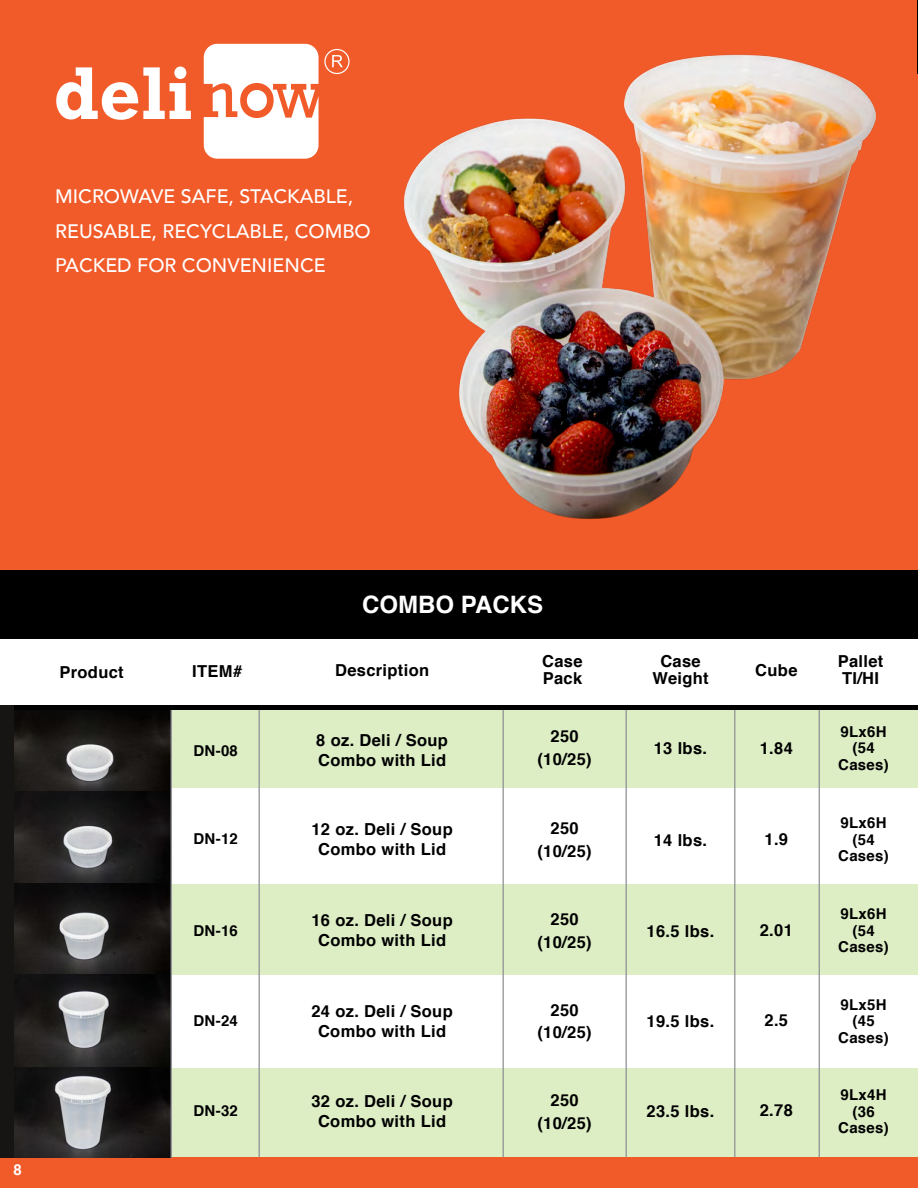
<style>
.page{position:relative;width:918px;height:1188px;background:#fff}
.page>*{position:absolute;margin:0;border:0;box-sizing:border-box;transform-origin:0 0}
.t1{font:700 24px "Helvetica";color:#fff}
.t2{font:500 19.5px/34.5px "Avenir";color:#fff}
.t3{font:700 16.5px/19.8px "Helvetica";letter-spacing:.02em;color:#000;text-align:center}
.t4{font:700 15px/16.5px "Helvetica";letter-spacing:.02em;color:#000;text-align:center}
.t5{font:700 15px "Helvetica";color:#fff}
</style>
<div class="page">
<div style="left:171px;top:708px;width:747px;height:80px;background:#ddeec5"></div>
<div style="left:171px;top:884px;width:747px;height:90px;background:#ddeec5"></div>
<div style="left:171px;top:1068px;width:747px;height:91px;background:#ddeec5"></div>
<div style="left:0;top:1158px;width:918px;height:30px;background:#f15a29"></div>
<div style="left:0;top:0;width:918px;height:573px;background:#f15a29"></div>
<svg style="left:56px;top:66px;width:135px;height:54px"></svg>
<svg style="left:204px;top:44px;width:146px;height:115px"></svg>
<img style="left:403px;top:54px;width:473px;height:465px">
<img style="left:14px;top:710px;width:157px;height:81px">
<img style="left:14px;top:791px;width:157px;height:367px">
<div style="left:0;top:571px;width:918px;height:67px;background:#000"></div>
<hr style="left:259px;top:709px;width:1px;height:448px;background:#939598">
<hr style="left:171px;top:709px;width:1px;height:449px;background:#939598">
<hr style="left:503px;top:709px;width:1px;height:448px;background:#939598">
<hr style="left:626px;top:709px;width:1px;height:448px;background:#939598">
<hr style="left:734px;top:709px;width:1px;height:448px;background:#939598">
<hr style="left:819px;top:709px;width:1px;height:448px;background:#939598">
<hr style="left:917px;top:0;width:1px;height:73px;background:#000">
<hr style="left:0;top:635px;width:917px;height:4px;background:#000">
<hr style="left:0;top:706px;width:918px;height:4px;background:#000">
<div style="left:0;top:706px;width:14px;height:452px;background:#161513"></div>
<p class="t2" style="left:55px;top:178px;width:317px">MICROWAVE SAFE, STACKABLE,<br>REUSABLE, RECYCLABLE, COMBO<br>PACKED FOR CONVENIENCE</p>
<p class="t3" style="left:59px;top:662px;width:66px">Product</p>
<p class="t5" style="left:14px;top:1157px;width:10px">8</p>
<h1 class="t1" style="left:362px;top:585px;width:182px">COMBO PACKS</h1>
<p class="t3" style="left:192px;top:662px;width:51px">ITEM#</p>
<p class="t3" style="left:335px;top:661px;width:96px">Description</p>
<p class="t3" style="left:542px;top:653px;width:42px;line-height:16.8px;text-align:left">Case<br>Pack</p>
<p class="t3" style="left:652px;top:653px;width:58px;line-height:16.8px">Case<br>Weight</p>
<p class="t3" style="left:755px;top:660px;width:44px">Cube</p>
<p class="t3" style="left:838px;top:654px;width:47px;line-height:16.8px;text-align:left">Pallet<br>TI/HI</p>
<p class="t4" style="left:193px;top:742px;width:46px">DN-08</p>
<p class="t3" style="left:316px;top:730px;width:133px;text-align:left">8 oz. Deli / Soup<br>Combo with Lid</p>
<p class="t3" style="left:537px;top:725px;width:56px;line-height:22.8px">250 (10/25)</p>
<p class="t3" style="left:654px;top:738px;width:55px">13 lbs.</p>
<p class="t3" style="left:760px;top:739px;width:35px">1.84</p>
<p class="t4" style="left:838px;top:723px;width:52px">9Lx6H (54<br>Cases)</p>
<p class="t4" style="left:193px;top:831px;width:46px">DN-12</p>
<p class="t3" style="left:311px;top:820px;width:143px">12 oz. Deli / Soup<br>Combo with Lid</p>
<p class="t3" style="left:537px;top:817px;width:56px;line-height:22.8px">250 (10/25)</p>
<p class="t3" style="left:654px;top:830px;width:55px">14 lbs.</p>
<p class="t3" style="left:765px;top:829px;width:25px">1.9</p>
<p class="t4" style="left:838px;top:815px;width:52px">9Lx6H (54<br>Cases)</p>
<p class="t4" style="left:193px;top:922px;width:46px">DN-16</p>
<p class="t3" style="left:311px;top:911px;width:143px">16 oz. Deli / Soup<br>Combo with Lid</p>
<p class="t3" style="left:537px;top:908px;width:56px;line-height:22.8px">250 (10/25)</p>
<p class="t3" style="left:647px;top:921px;width:69px">16.5 lbs.</p>
<p class="t3" style="left:760px;top:920px;width:35px">2.01</p>
<p class="t4" style="left:838px;top:906px;width:52px">9Lx6H (54<br>Cases)</p>
<p class="t4" style="left:193px;top:1013px;width:46px">DN-24</p>
<p class="t3" style="left:311px;top:1002px;width:143px">24 oz. Deli / Soup<br>Combo with Lid</p>
<p class="t3" style="left:537px;top:999px;width:56px;line-height:22.8px">250 (10/25)</p>
<p class="t3" style="left:647px;top:1012px;width:69px">19.5 lbs.</p>
<p class="t3" style="left:765px;top:1011px;width:25px">2.5</p>
<p class="t4" style="left:838px;top:997px;width:52px">9Lx5H (45<br>Cases)</p>
<p class="t4" style="left:193px;top:1103px;width:46px">DN-32</p>
<p class="t3" style="left:311px;top:1092px;width:143px">32 oz. Deli / Soup<br>Combo with Lid</p>
<p class="t3" style="left:537px;top:1089px;width:56px;line-height:22.8px">250 (10/25)</p>
<p class="t3" style="left:647px;top:1102px;width:69px">23.5 lbs.</p>
<p class="t3" style="left:760px;top:1101px;width:35px">2.78</p>
<p class="t4" style="left:838px;top:1087px;width:52px">9Lx4H (36<br>Cases)</p>
</div>
